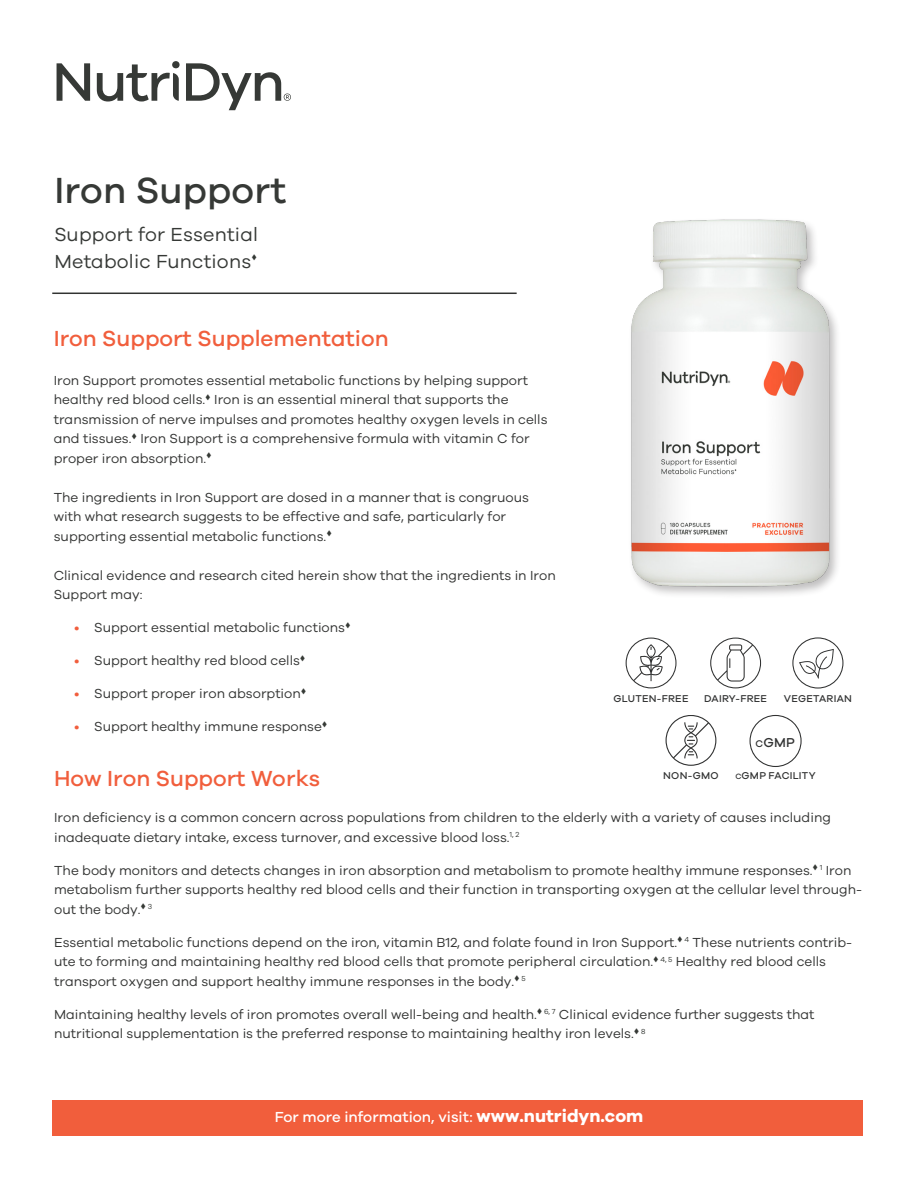
<style>
.page{position:relative;width:918px;height:1188px;background:#fff}
.page>*{position:absolute;margin:0;border:0;box-sizing:border-box;transform-origin:0 0}
.t1{font:500 37.5px "Galano Grotesque";letter-spacing:.005em;color:#363936}
.t2{font:500 22.5px "Galano Grotesque";color:#f15e3c}
.t3{font:19.5px/27px "Galano Grotesque";letter-spacing:.01em;color:#363936}
.t4{font:500 15px "Galano Grotesque";color:#fff}
.t5{font:13.5px/19.5px "Galano Grotesque";color:#323332}
.t6{font:500 13.35px "Galano Grotesque";color:#313232}
.t7{font:500 10.2px "Galano Grotesque";letter-spacing:.025em;color:#313232}
.t8{font:7.5px "Galano Grotesque";color:#363a36}
.s1{color:#f15e3d}
.s2{font-size:10.05px}
.s3{font-size:7.95px}
.s4{font-weight:700;font-size:18px}
</style>
<div class="page">
<div style="left:52px;top:1101px;width:811px;height:35px;background:#f15e3c"></div>
<hr style="left:52px;top:293px;width:465px;height:1px;background:#323332">
<svg style="left:57px;top:63px;width:33px;height:38px"></svg>
<svg style="left:186px;top:63px;width:105px;height:47px"></svg>
<svg style="left:97px;top:61px;width:83px;height:41px"></svg>
<img style="left:631px;top:219px;width:207px;height:376px">
<svg style="left:666px;top:715px;width:50px;height:51px"></svg>
<svg style="left:626px;top:638px;width:51px;height:50px"></svg>
<svg style="left:710px;top:638px;width:51px;height:50px"></svg>
<svg style="left:792px;top:637px;width:51px;height:52px"></svg>
<svg style="left:750px;top:715px;width:52px;height:52px"></svg>
<p class="t1" style="left:54px;top:168px;width:233px">Iron Support</p>
<p class="t3" style="left:54px;top:220px;width:205px">Support for Essential<br>Metabolic Functions</p>
<p class="t2" style="left:54px;top:324px;width:336px">Iron Support Supplementation</p>
<p class="t5" style="left:54px;top:370px;width:495px">Iron Support promotes essential metabolic functions by helping support healthy red blood cells.<sup>▼</sup> Iron is an essential mineral that supports the transmission of nerve impulses and promotes healthy oxygen levels in cells and tissues.<sup>▼</sup> Iron Support is a comprehensive formula with vitamin C for proper iron absorption.<sup>▼</sup></p>
<p class="t5" style="left:54px;top:487px;width:477px">The ingredients in Iron Support are dosed in a manner that is congruous with what research suggests to be effective and safe, particularly for supporting essential metabolic functions.<sup>▼</sup></p>
<p class="t5" style="left:54px;top:565px;width:504px">Clinical evidence and research cited herein show that the ingredients in Iron<br>Support may:</p>
<p class="t5" style="left:74px;top:617px;width:278px"><span class="s1">•</span> Support essential metabolic functions<sup>▼</sup></p>
<p class="t5" style="left:74px;top:650px;width:233px"><span class="s1">•</span> Support healthy red blood cells<sup>▼</sup></p>
<p class="t5" style="left:74px;top:683px;width:234px"><span class="s1">•</span> Support proper iron absorption<sup>▼</sup></p>
<p class="t5" style="left:74px;top:716px;width:255px"><span class="s1">•</span> Support healthy immune response<sup>▼</sup></p>
<p class="t2" style="left:54px;top:765px;width:268px">How Iron Support Works</p>
<p class="t5" style="left:54px;top:807px;width:778px">Iron deficiency is a common concern across populations from children to the elderly with a variety of causes including inadequate dietary intake, excess turnover, and excessive blood loss.<sup>1,</sup></p>
<p class="t7" style="left:614px;top:692px;width:77px">GLUTEN-FREE</p>
<p class="t7" style="left:704px;top:692px;width:64px">DAIRY-FREE</p>
<p class="t7" style="left:784px;top:692px;width:69px">VEGETARIAN</p>
<p class="t6" style="left:756px;top:734px;width:41px"><span class="s2">C</span>GMP</p>
<p class="t7" style="left:735px;top:770px;width:82px"><span class="s3">C</span>GMP FACILITY</p>
<p class="t7" style="left:663px;top:770px;width:57px">NON-GMO</p>
<p class="t8" style="left:515px;top:830px;width:5px">2</p>
<p class="t5" style="left:54px;top:860px;width:809px">The body monitors and detects changes in iron absorption and metabolism to promote healthy immune responses.<sup>▼</sup> <sup>1</sup> Iron metabolism further supports healthy red blood cells and their function in transporting oxygen at the cellular level through&shy;out the body.<sup>▼</sup></p>
<p class="t8" style="left:148px;top:902px;width:6px">3</p>
<p class="t5" style="left:54px;top:932px;width:800px">Essential metabolic functions depend on the iron, vitamin B12, and folate found in Iron Support.<sup>▼</sup> <sup>4</sup> These nutrients contrib&shy;ute to forming and maintaining healthy red blood cells that promote peripheral circulation.<sup>▼</sup></p>
<p class="t8" style="left:660px;top:955px;width:8px">4,</p>
<p class="t5" style="left:668px;top:951px;width:159px"><sup>5</sup> Healthy red blood cells</p>
<p class="t5" style="left:54px;top:971px;width:467px">transport oxygen and support healthy immune responses in the body.<sup>▼</sup></p>
<p class="t8" style="left:521px;top:974px;width:6px">5</p>
<p class="t5" style="left:54px;top:1004px;width:490px">Maintaining healthy levels of iron promotes overall well-being and health.<sup>▼</sup></p>
<p class="t8" style="left:544px;top:1007px;width:8px">6,</p>
<p class="t5" style="left:54px;top:1004px;width:762px;text-indent:498px"><sup>7</sup> Clinical evidence further suggests that nutritional supplementation is the preferred response to maintaining healthy iron levels.<sup>▼</sup></p>
<p class="t8" style="left:641px;top:1027px;width:6px">8</p>
<p class="t4" style="left:275px;top:1107px;width:370px">For more information, visit: <span class="s4">www.nutridyn.com</span></p>
</div>
